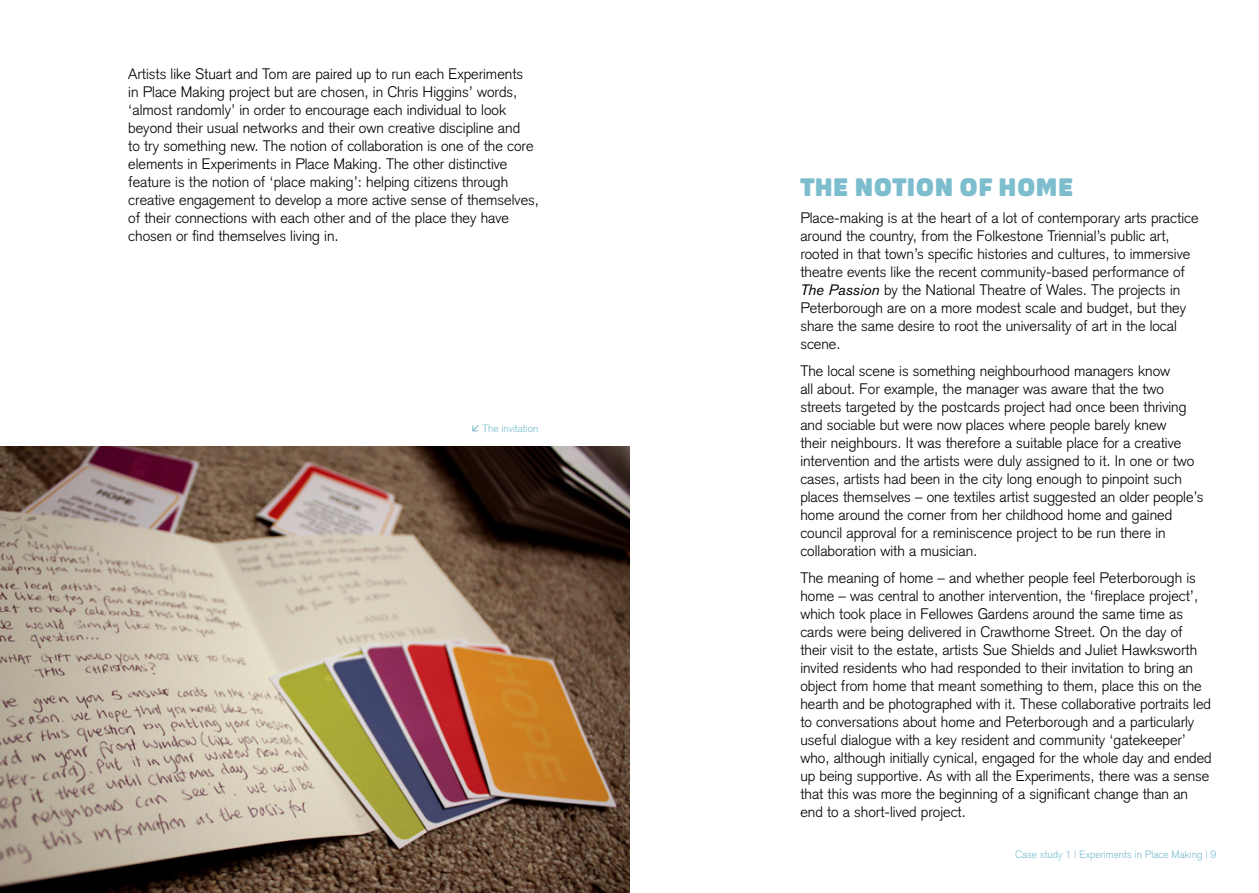
<style>
.page{position:relative;width:1259px;height:893px;background:#fff}
.page>*{position:absolute;margin:0;border:0;box-sizing:border-box;transform-origin:0 0}
.t1{font:24px "Pinup";letter-spacing:.02em;color:#7cbdce}
.t2{font:300 15px/18px "Akzidenz Grotesk";color:#000}
.t3{font:300 10.5px "Akzidenz Grotesk";color:#7cbdce}
.s1{font-family:"Akzidenz Grotesk BE";font-weight:400;font-style:italic}
</style>
<div class="page">
<img style="left:0;top:446px;width:629px;height:447px">
<p class="t2" style="left:128px;top:64px;width:412px">Artists like Stuart and Tom are paired up to run each Experiments<br>in Place Making project but are chosen, in Chris Higgins’ words, ‘almost randomly’ in order to encourage each individual to look beyond their usual networks and their own creative discipline and<br>to try something new. The notion of collaboration is one of the core elements in Experiments in Place Making. The other distinctive feature is the notion of ‘place making’: helping citizens through creative engagement to develop a more active sense of themselves, of their connections with each other and of the place they have chosen or find themselves living in.</p>
<p class="t3" style="left:482px;top:422px;width:57px">The invitation</p>
<h1 class="t1" style="left:800px;top:172px;width:272px">THE NOTION OF HOME</h1>
<p class="t2" style="left:800px;top:208px;width:400px">Place-making is at the heart of a lot of contemporary arts practice around the country, from the Folkestone Triennial’s public art, rooted in that town’s specific histories and cultures, to immersive theatre events like the recent community-based performance of <span class="s1">The Passion</span> by the National Theatre of Wales. The projects in Peterborough are on a more modest scale and budget, but they share the same desire to root the universality of art in the local scene.</p>
<p class="t2" style="left:800px;top:361px;width:404px">The local scene is something neighbourhood managers know<br>all about. For example, the manager was aware that the two streets targeted by the postcards project had once been thriving and sociable but were now places where people barely knew<br>their neighbours. It was therefore a suitable place for a creative intervention and the artists were duly assigned to it. In one or two cases, artists had been in the city long enough to pinpoint such places themselves – one textiles artist suggested an older people’s home around the corner from her childhood home and gained council approval for a reminiscence project to be run there in collaboration with a musician.</p>
<p class="t2" style="left:800px;top:568px;width:413px">The meaning of home – and whether people feel Peterborough is home – was central to another intervention, the ‘fireplace project’, which took place in Fellowes Gardens around the same time as cards were being delivered in Crawthorne Street. On the day of their visit to the estate, artists Sue Shields and Juliet Hawksworth invited residents who had responded to their invitation to bring an object from home that meant something to them, place this on the hearth and be photographed with it. These collaborative portraits led to conversations about home and Peterborough and a particularly useful dialogue with a key resident and community ‘gatekeeper’ who, although initially cynical, engaged for the whole day and ended up being supportive. As with all the Experiments, there was a sense that this was more the beginning of a significant change than an end to a short-lived project.</p>
<p class="t3" style="left:1015px;top:849px;width:203px">Case study 1 | Experiments in Place Making | 9</p>
</div>
